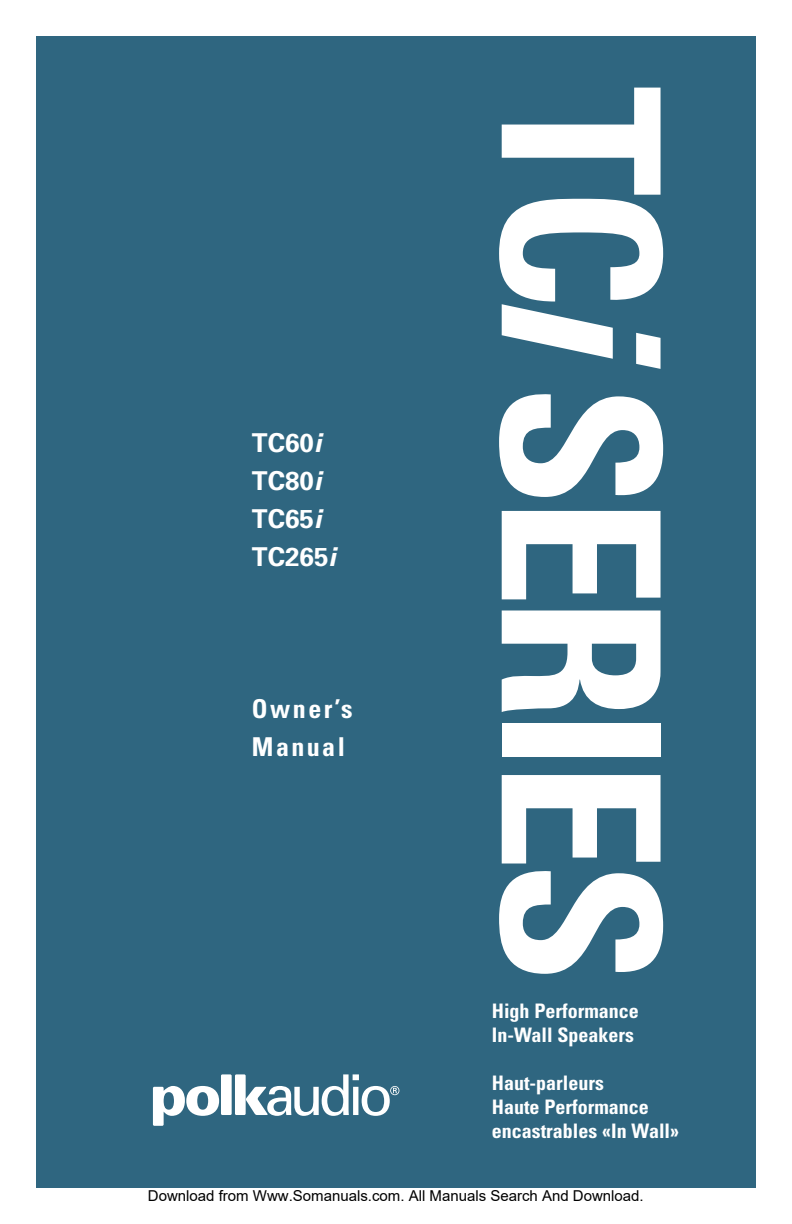
<style>
.page{position:relative;width:792px;height:1224px;background:#fff}
.page>*{position:absolute;margin:0;border:0;box-sizing:border-box;transform-origin:0 0}
.t1{font:700 condensed 220px "Univers";letter-spacing:-.045em;color:#fff}
.t2{font:700 26px/38px "Univers";color:#fff}
.t3{font:700 condensed 26px/38px "Univers";letter-spacing:.095em;color:#fff}
.t4{font:700 condensed 20px/24px "Univers";color:#fff}
.t5{font:15px "Arial";color:#000}
.s1{font-style:italic}
</style>
<div class="page">
<div style="left:36px;top:36px;width:720px;height:1152px;background:#2f6680"></div>
<svg style="left:153px;top:1086px;width:66px;height:40px"></svg>
<div style="left:221px;top:1074px;width:11px;height:41px;background:#fff"></div>
<svg style="left:235px;top:1074px;width:164px;height:42px"></svg>
<h2 class="t2" style="left:252px;top:426px;width:85px">TC60<span class="s1">i<br></span>TC80<span class="s1">i<br></span>TC65<span class="s1">i<br></span>TC265<span class="s1">i</span></h2>
<h2 class="t3" style="left:252px;top:692px;width:102px">Owner’s<br>Manual</h2>
<h1 class="t1" style="left:661px;top:86px;width:899px;rotate:90deg">TC<span class="s1">i</span> SERIES</h1>
<p class="t4" style="left:492px;top:1000px;width:149px">High Performance<br>In-Wall Speakers</p>
<p class="t4" style="left:492px;top:1072px;width:189px">Haut-parleurs<br>Haute Performance encastrables «In Wall»</p>
<p class="t5" style="left:148px;top:1187px;width:497px">Download from Www.Somanuals.com. All Manuals Search And Download.</p>
</div>
